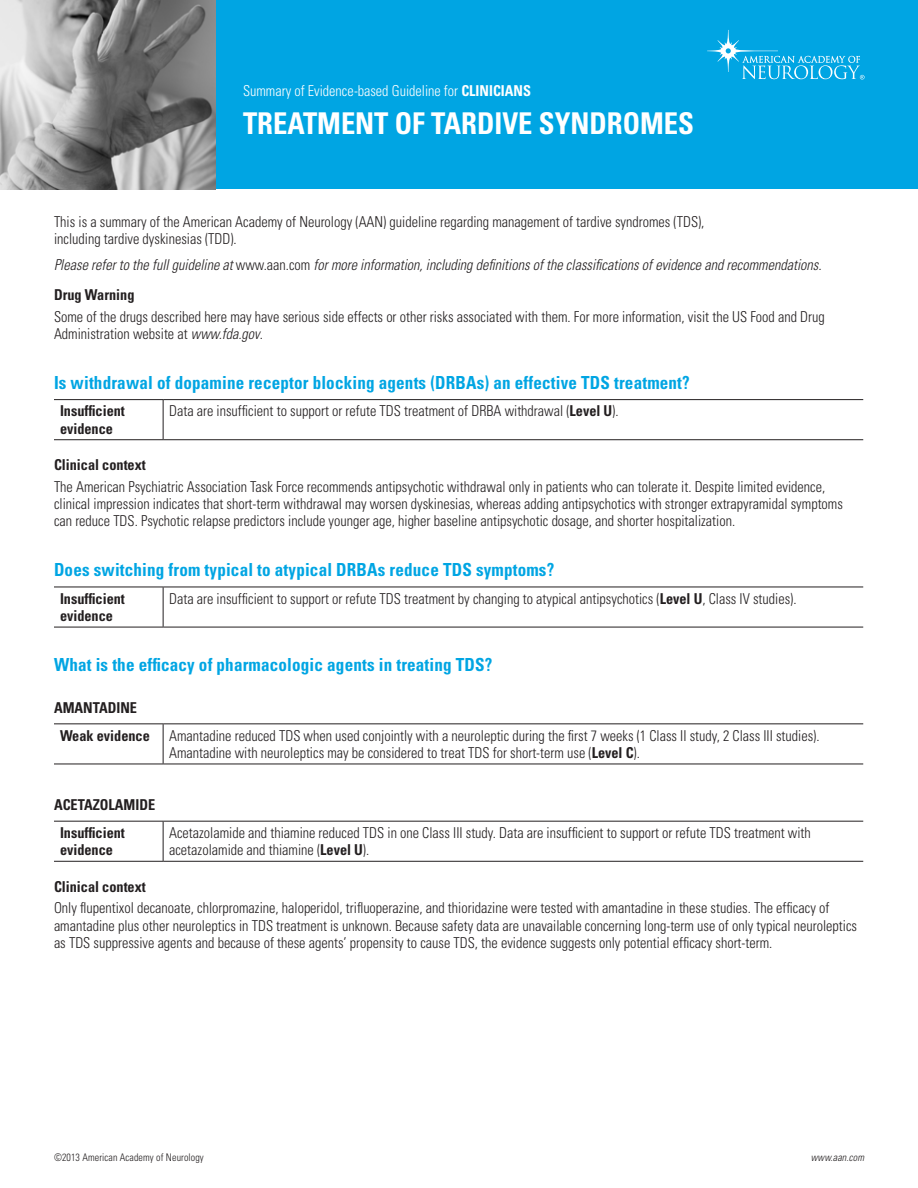
<style>
.page{position:relative;width:918px;height:1188px;background:#fff}
.page>*{position:absolute;margin:0;border:0;box-sizing:border-box;transform-origin:0 0}
.pageHeader{font:700 condensed 30px "Univers LT Std";color:#fff;scale:.95 1}
.bodyHeader2{font:700 condensed 18px "Univers LT Std";letter-spacing:.01em;color:#00a5e3;scale:.95 1}
.body{font:300 condensed 15px/17.2px "Univers LT Std";color:#231f20;scale:.95 1}
.body-2{font:italic 300 condensed 15px "Univers LT Std";color:#231f20;scale:.95 1}
.body-3{font:700 condensed 15px/17.2px "Univers LT Std";color:#231f20;scale:.95 1}
.BodySubhead{font:700 condensed 15px "Univers LT Std";color:#231f20;scale:.95 1}
.body-4{font:300 condensed 15px "Univers LT Std";color:#fff;scale:.95 1}
.bodyNote{font:300 condensed 10.5px "Univers LT Std";letter-spacing:.01em;color:#231f20;scale:.95 1}
.bodyNote-2{font:italic 300 condensed 10.5px "Univers LT Std";letter-spacing:.01em;color:#231f20;scale:.95 1}
.s1{font-weight:700}
.s2{font-style:normal}
.s3{font-style:italic}
</style>
<div class="page">
<div style="left:216px;top:0;width:702px;height:189px;background:#00a5e3"></div>
<svg style="left:707px;top:30px;width:158px;height:50px"></svg>
<img style="left:0;top:0;width:216px;height:189px">
<hr style="left:54px;top:399px;width:109px;height:1px;background:#231f20">
<hr style="left:163px;top:399px;width:700px;height:1px;background:#231f20">
<hr style="left:163px;top:400px;width:1px;height:39px;background:#231f20">
<hr style="left:54px;top:439px;width:109px;height:1px;background:#231f20">
<hr style="left:163px;top:439px;width:700px;height:1px;background:#231f20">
<hr style="left:163px;top:587px;width:1px;height:40px;background:#231f20">
<hr style="left:54px;top:587px;width:109px;height:1px;background:#231f20">
<hr style="left:163px;top:587px;width:700px;height:1px;background:#231f20">
<hr style="left:54px;top:627px;width:109px;height:1px;background:#231f20">
<hr style="left:163px;top:627px;width:700px;height:1px;background:#231f20">
<hr style="left:163px;top:724px;width:1px;height:40px;background:#231f20">
<hr style="left:54px;top:723px;width:109px;height:1px;background:#231f20">
<hr style="left:163px;top:723px;width:700px;height:1px;background:#231f20">
<hr style="left:54px;top:764px;width:109px;height:1px;background:#231f20">
<hr style="left:163px;top:764px;width:700px;height:1px;background:#231f20">
<hr style="left:54px;top:821px;width:109px;height:1px;background:#231f20">
<hr style="left:163px;top:821px;width:700px;height:1px;background:#231f20">
<hr style="left:163px;top:822px;width:1px;height:39px;background:#231f20">
<hr style="left:54px;top:861px;width:109px;height:1px;background:#231f20">
<hr style="left:163px;top:861px;width:700px;height:1px;background:#231f20">
<p class="body-4" style="left:243px;top:82px;width:305px">Summary of Evidence-based Guideline for <span class="s1">CLINICIANS</span></p>
<p class="pageHeader" style="left:243px;top:104px;width:476px">TREATMENT OF TARDIVE SYNDROMES</p>
<p class="body" style="left:54px;top:213px;width:686px">This is a summary of the American Academy of Neurology (AAN) guideline regarding management of tardive syndromes (TDS), including tardive dyskinesias (TDD).</p>
<p class="body-2" style="left:54px;top:256px;width:809px">Please refer to the full guideline at <span class="s2">www.aan.com</span> for more information, including definitions of the classifications of evidence and recommendations.</p>
<p class="BodySubhead" style="left:54px;top:286px;width:86px">Drug Warning</p>
<p class="body" style="left:54px;top:308px;width:813px">Some of the drugs described here may have serious side effects or other risks associated with them. For more information, visit the US Food and Drug<br>Administration website at <span class="s3">www.fda.gov</span>.</p>
<p class="bodyHeader2" style="left:54px;top:371px;width:671px">Is withdrawal of dopamine receptor blocking agents (DRBAs) an effective TDS treatment?</p>
<p class="body-3" style="left:60px;top:402px;width:70px">Insufficient evidence</p>
<p class="body" style="left:169px;top:403px;width:475px">Data are insufficient to support or refute TDS treatment of DRBA withdrawal (<span class="s1">Level U</span>).</p>
<p class="BodySubhead" style="left:54px;top:456px;width:98px">Clinical context</p>
<p class="body" style="left:54px;top:478px;width:832px">The American Psychiatric Association Task Force recommends antipsychotic withdrawal only in patients who can tolerate it. Despite limited evidence, clinical impression indicates that short-term withdrawal may worsen dyskinesias, whereas adding antipsychotics with stronger extrapyramidal symptoms can reduce TDS. Psychotic relapse predictors include younger age, higher baseline antipsychotic dosage, and shorter hospitalization.</p>
<p class="bodyHeader2" style="left:54px;top:559px;width:528px">Does switching from typical to atypical DRBAs reduce TDS symptoms?</p>
<p class="body-3" style="left:60px;top:590px;width:70px">Insufficient evidence</p>
<p class="body" style="left:169px;top:590px;width:662px">Data are insufficient to support or refute TDS treatment by changing to atypical antipsychotics (<span class="s1">Level U</span>, Class IV studies).</p>
<p class="bodyHeader2" style="left:54px;top:654px;width:463px">What is the efficacy of pharmacologic agents in treating TDS?</p>
<p class="BodySubhead" style="left:54px;top:699px;width:89px">AMANTADINE</p>
<p class="body-3" style="left:60px;top:727px;width:96px">Weak evidence</p>
<p class="body" style="left:169px;top:727px;width:686px">Amantadine reduced TDS when used conjointly with a neuroleptic during the first 7 weeks (1 Class II study, 2 Class III studies).<br>Amantadine with neuroleptics may be considered to treat TDS for short-term use (<span class="s1">Level C</span>).</p>
<p class="BodySubhead" style="left:54px;top:796px;width:108px">ACETAZOLAMIDE</p>
<p class="body-3" style="left:60px;top:824px;width:70px">Insufficient evidence</p>
<p class="body" style="left:169px;top:824px;width:677px">Acetazolamide and thiamine reduced TDS in one Class III study. Data are insufficient to support or refute TDS treatment with acetazolamide and thiamine (<span class="s1">Level U</span>).</p>
<p class="BodySubhead" style="left:54px;top:877px;width:98px">Clinical context</p>
<p class="body" style="left:54px;top:900px;width:847px">Only flupentixol decanoate, chlorpromazine, haloperidol, trifluoperazine, and thioridazine were tested with amantadine in these studies. The efficacy of amantadine plus other neuroleptics in TDS treatment is unknown. Because safety data are unavailable concerning long-term use of only typical neuroleptics as TDS suppressive agents and because of these agents’ propensity to cause TDS, the evidence suggests only potential efficacy short-term.</p>
<p class="bodyNote" style="left:54px;top:1151px;width:159px">©2013 American Academy of Neurology</p>
<p class="bodyNote-2" style="left:811px;top:1151px;width:57px">www.aan.com</p>
</div>
